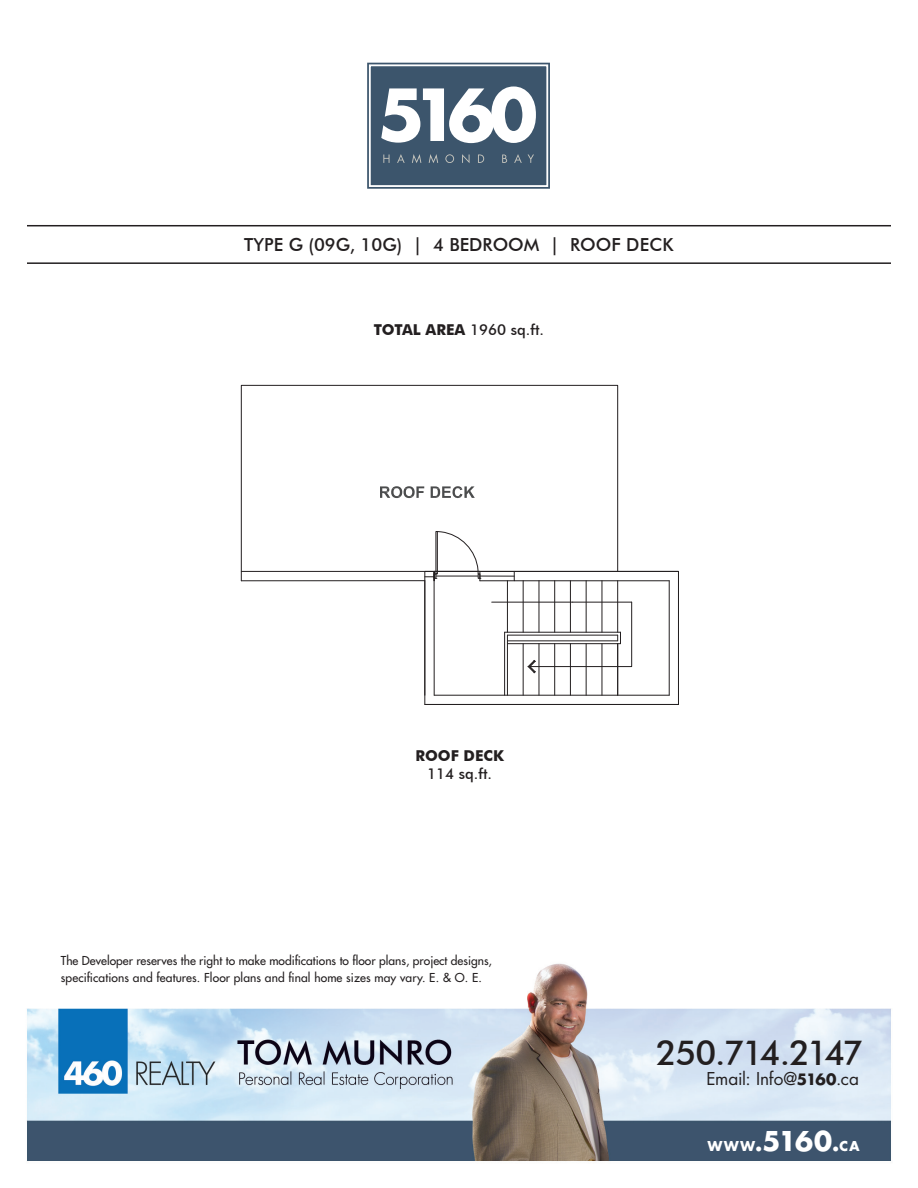
<style>
.page{position:relative;width:918px;height:1188px;background:#fff}
.page>*{position:absolute;margin:0;border:0;box-sizing:border-box;transform-origin:0 0}
.t1{font:500 34.5px "Futura BT";letter-spacing:-.08em;color:#231f20}
.t2{font:500 18px "Futura BT";color:#231f20}
.t3{font:700 18px "Arial";color:#231f20}
.t4{font:17.25px "Futura LT";letter-spacing:-.01em;color:#231f20}
.t5{font:500 15px "Futura BT";color:#231f20}
.t6{font:700 15px "Futura EFOP";color:#fff}
.t7{font:700 15px "Futura BT";color:#231f20}
.t8{font:500 12px/16.5px "Futura Std";color:#231f20}
.s1{font-weight:700}
.s2{font-family:"Futura EFOP";font-weight:700}
.s3{font-size:24px}
.s4{font-size:30px}
</style>
<div class="page">
<img style="left:27px;top:62px;width:864px;height:1099px">
<div style="left:367px;top:63px;width:183px;height:126px;background:#3c556c"></div>
<svg style="left:381px;top:86px;width:155px;height:57px"></svg>
<svg style="left:383px;top:155px;width:7px;height:8px"></svg>
<svg style="left:397px;top:154px;width:8px;height:9px"></svg>
<svg style="left:412px;top:154px;width:9px;height:9px"></svg>
<svg style="left:429px;top:154px;width:9px;height:9px"></svg>
<svg style="left:445px;top:154px;width:9px;height:9px"></svg>
<svg style="left:462px;top:154px;width:8px;height:9px"></svg>
<svg style="left:478px;top:155px;width:6px;height:8px"></svg>
<svg style="left:502px;top:155px;width:5px;height:8px"></svg>
<svg style="left:514px;top:154px;width:8px;height:9px"></svg>
<svg style="left:528px;top:155px;width:6px;height:8px"></svg>
<div style="left:369px;top:64px;width:179px;height:123px;border:2px solid #fff"></div>
<svg style="left:241px;top:385px;width:136px;height:195px"></svg>
<hr style="left:241px;top:571px;width:193px;height:1px;background:#231f20">
<hr style="left:241px;top:580px;width:184px;height:1px;background:#231f20">
<svg style="left:377px;top:384px;width:302px;height:321px"></svg>
<hr style="left:27px;top:225px;width:864px;height:1px;background:#231f20">
<hr style="left:27px;top:262px;width:864px;height:2px;background:#231f20">
<p class="t2" style="left:244px;top:234px;width:431px">TYPE G (09G, 10G) | 4 BEDROOM | ROOF DECK</p>
<p class="t3" style="left:240px;top:239px;width:68px">TYPE G</p>
<p class="t5" style="left:374px;top:321px;width:172px"><span class="s1">TOTAL AREA</span> 1960 sq.ft.</p>
<p class="t7" style="left:415px;top:746px;width:90px">ROOF DECK</p>
<p class="t5" style="left:427px;top:764px;width:67px">114 sq.ft.</p>
<p class="t8" style="left:61px;top:952px;width:433px">The Developer reserves the right to make modifications to floor plans, project designs, specifications and features. Floor plans and final home sizes may vary. E. &amp; O. E.</p>
<h1 class="t1" style="left:656px;top:1032px;width:209px">250.714.2147</h1>
<h3 class="t4" style="left:706px;top:1068px;width:154px">Email: Info@<span class="s2">5160</span>.ca</h3>
<p class="t6" style="left:708px;top:1136px;width:154px">WWW<span class="s3">.</span><span class="s4">5160</span><span class="s3">.</span>CA</p>
</div>
